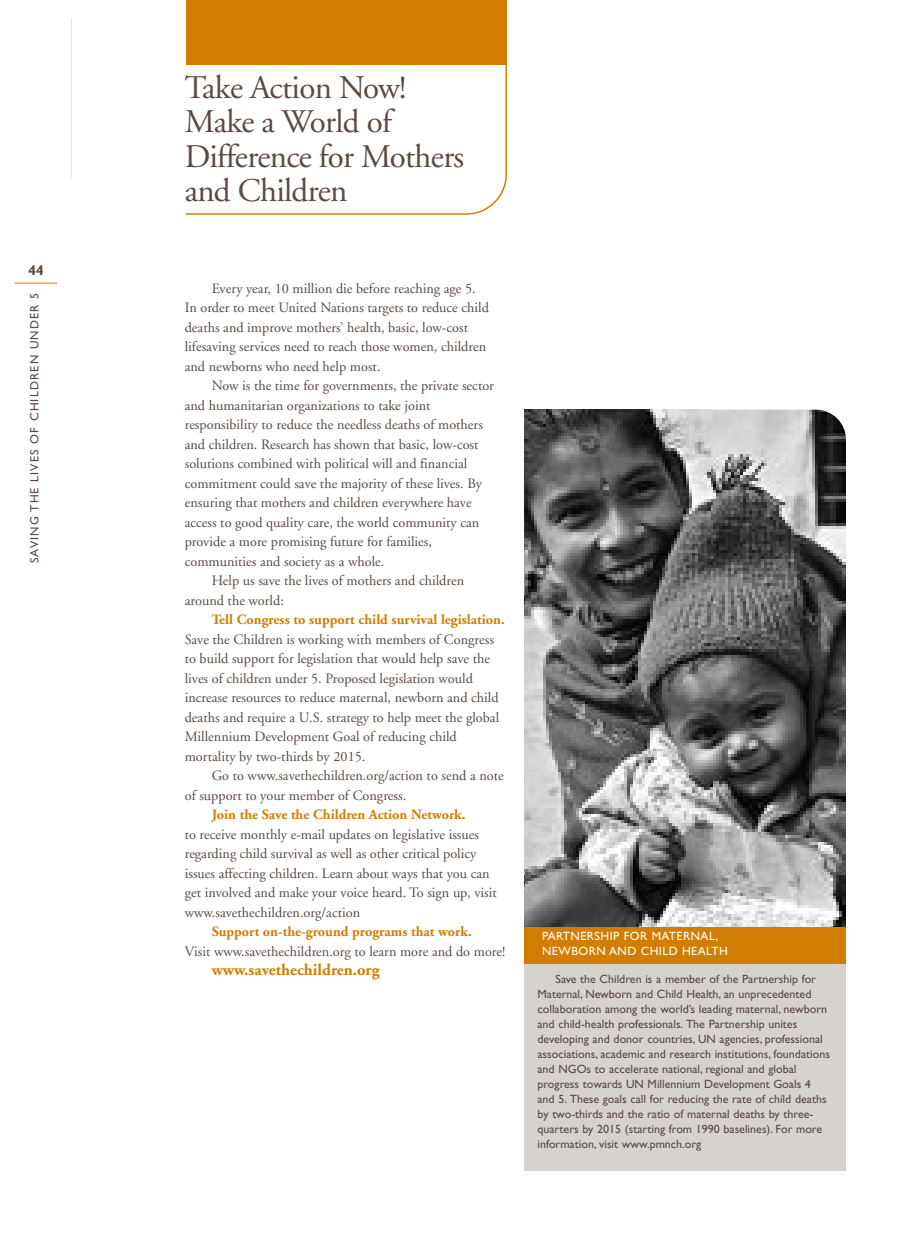
<style>
.page{position:relative;width:918px;height:1256px;background:#fff}
.page>*{position:absolute;margin:0;border:0;box-sizing:border-box;transform-origin:0 0}
.t1{font:33px/34.5px "Adobe Garamond";letter-spacing:-.02em;color:#5a4a42}
.t2{font:700 16.5px "Adobe Garamond";color:#d17e00}
.t3{font:14.25px/19.5px "Adobe Garamond";color:#5a4a42}
.t4{font:700 14.25px "Adobe Garamond";color:#d17e00}
.t5{font:700 14.25px "Gill Sans";color:#5a4a42}
.t6{font:12px/15px "Gill Sans";color:#5a4a42}
.t7{font:12px/15px "Gill Sans";letter-spacing:.04em;color:#fff}
.t8{font:12px "Gill Sans";letter-spacing:.1em;color:#5a4a42}
</style>
<div class="page">
<svg style="left:186px;top:65px;width:321px;height:150px"></svg>
<div style="left:167px;top:0;width:340px;height:65px;background:#d17e00"></div>
<div style="left:72px;top:0;width:114px;height:251px;background:#fff"></div>
<hr style="left:15px;top:283px;width:42px;height:1px;background:#d17e00">
<img style="left:524px;top:410px;width:322px;height:517px;border-radius:30px">
<img style="left:524px;top:410px;width:186px;height:342px">
<img style="left:524px;top:752px;width:322px;height:174px">
<div style="left:524px;top:961px;width:322px;height:209px;background:#d6d2d0"></div>
<div style="left:524px;top:926px;width:322px;height:37px;background:#d17e00"></div>
<h1 class="t1" style="left:185px;top:73px;width:281px">Take Action Now!<br>Make a World of<br>Difference for Mothers and Children</h1>
<p class="t5" style="left:28px;top:265px;width:17px">44</p>
<p class="t8" style="left:30px;top:563px;width:272px;rotate:-90deg">SAVING THE LIVES OF CHILDREN UNDER 5</p>
<p class="t3" style="left:185px;top:280px;width:306px;text-indent:27px">Every year, 10 million die before reaching age 5.<br>In order to meet United Nations targets to reduce child deaths and improve mothers’ health, basic, low-cost lifesaving services need to reach those women, children and newborns who need help most.</p>
<p class="t3" style="left:212px;top:377px;width:284px">Now is the time for governments, the private sector</p>
<p class="t3" style="left:185px;top:397px;width:247px">and humanitarian organizations to take joint</p>
<p class="t3" style="left:185px;top:416px;width:300px">responsibility to reduce the needless deaths of mothers</p>
<p class="t3" style="left:185px;top:436px;width:295px">and children. Research has shown that basic, low-cost</p>
<p class="t3" style="left:185px;top:455px;width:284px">solutions combined with political will and financial</p>
<p class="t3" style="left:185px;top:475px;width:299px">commitment could save the majority of these lives. By</p>
<p class="t3" style="left:185px;top:494px;width:288px">ensuring that mothers and children everywhere have</p>
<p class="t3" style="left:185px;top:514px;width:296px">access to good quality care, the world community can</p>
<p class="t3" style="left:185px;top:533px;width:249px">provide a more promising future for families,</p>
<p class="t3" style="left:185px;top:553px;width:201px">communities and society as a whole.</p>
<p class="t3" style="left:212px;top:572px;width:254px">Help us save the lives of mothers and children</p>
<p class="t3" style="left:185px;top:592px;width:101px">around the world:</p>
<p class="t4" style="left:212px;top:614px;width:295px">Tell Congress to support child survival legislation.</p>
<p class="t3" style="left:185px;top:631px;width:316px">Save the Children is working with members of Congress to build support for legislation that would help save the lives of children under 5. Proposed legislation would increase resources to reduce maternal, newborn and child deaths and require a U.S. strategy to help meet the global Millennium Development Goal of reducing child mortality by two-thirds by 2015.</p>
<p class="t3" style="left:185px;top:767px;width:321px;text-indent:27px">Go to www.savethechildren.org/action to send a note of support to your member of Congress.</p>
<p class="t4" style="left:212px;top:809px;width:255px">Join the Save the Children Action Network.</p>
<p class="t3" style="left:185px;top:826px;width:314px">to receive monthly e-mail updates on legislative issues regarding child survival as well as other critical policy issues affecting children. Learn about ways that you can get involved and make your voice heard. To sign up, visit www.savethechildren.org/action</p>
<p class="t4" style="left:212px;top:926px;width:261px">Support on-the-ground programs that work.</p>
<p class="t3" style="left:185px;top:943px;width:322px">Visit www.savethechildren.org to learn more and do more!</p>
<p class="t2" style="left:212px;top:963px;width:169px">www.savethechildren.org</p>
<p class="t7" style="left:542px;top:930px;width:187px">PARTNERSHIP FOR MATERNAL,<br>NEWBORN AND CHILD HEALTH</p>
<p class="t6" style="left:538px;top:972px;width:294px;text-indent:18px">Save the Children is a member of the Partnership for Maternal, Newborn and Child Health, an unprecedented collaboration among the world’s leading maternal, newborn and child-health professionals. The Partnership unites developing and donor countries, UN agencies, professional associations, academic and research institutions, foundations and NGOs to accelerate national, regional and global progress towards UN Millennium Development Goals 4 and 5. These goals call for reducing the rate of child deaths by two-thirds and the ratio of maternal deaths by three&shy;quarters by 2015 (starting from 1990 baselines). For more information, visit www.pmnch.org</p>
</div>
